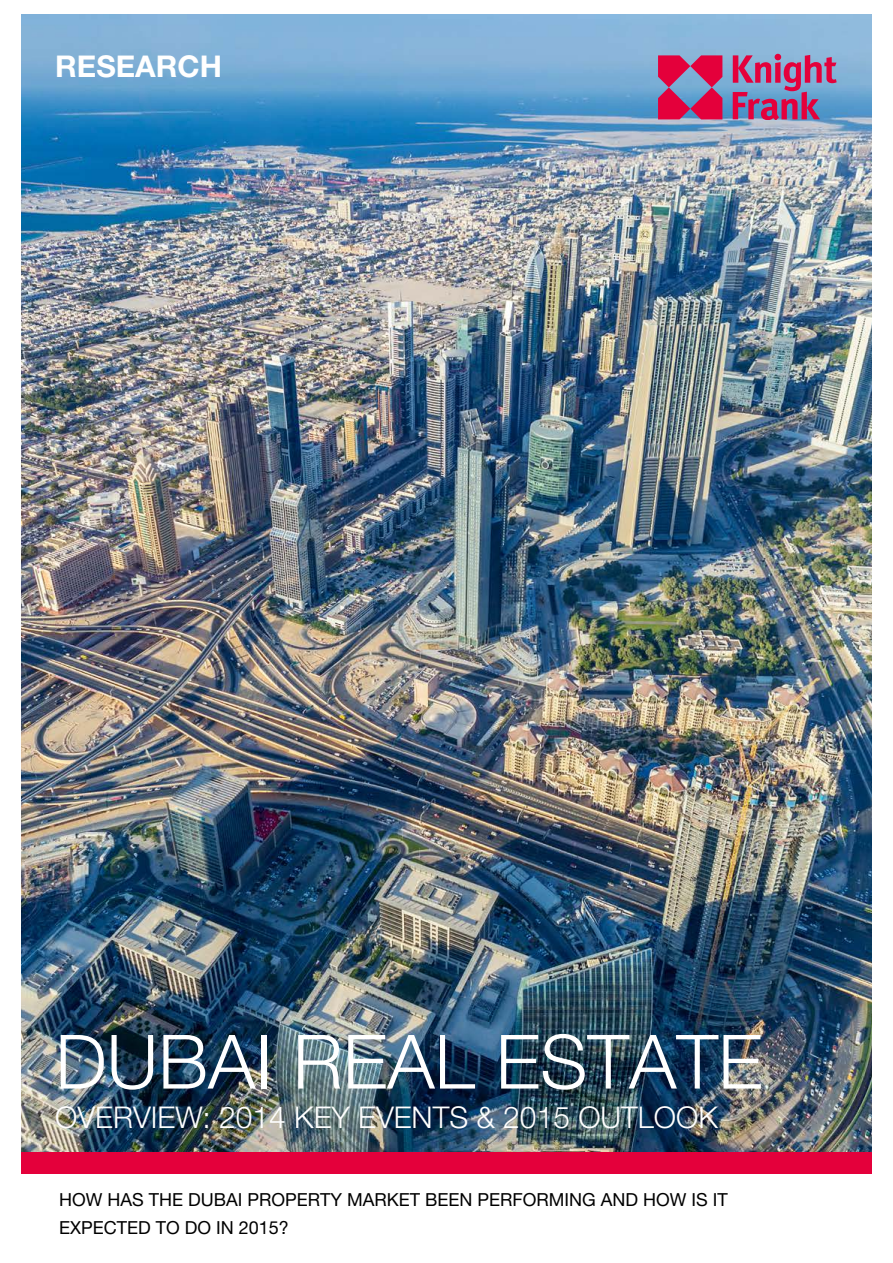
<style>
.page{position:relative;width:893px;height:1263px;background:#fff}
.page>*{position:absolute;margin:0;border:0;box-sizing:border-box;transform-origin:0 0}
.t1{font:300 75px "Helvetica Neue LT Std";color:#fff}
.t2{font:300 30px "Helvetica Neue LT Std";color:#fff}
.t3{font:700 30px "Helvetica Neue LT Std";color:#fff}
.t4{font:18px/28px "Helvetica Neue LT Std";color:#000}
</style>
<div class="page">
<img style="left:21px;top:15px;width:851px;height:1137px">
<svg style="left:658px;top:55px;width:64px;height:64px;background:#bc396e"></svg>
<svg style="left:733px;top:54px;width:104px;height:65px;background:#9b6999"></svg>
<div style="left:21px;top:1152px;width:851px;height:22px;background:#e4003b"></div>
<h2 class="t3" style="left:55px;top:47px;width:168px">RESEARCH</h2>
<h1 class="t1" style="left:55px;top:1016px;width:709px">DUBAI REAL ESTATE</h1>
<h2 class="t2" style="left:55px;top:1099px;width:664px">OVERVIEW: 2014 KEY EVENTS &amp; 2015 OUTLOOK</h2>
<p class="t4" style="left:59px;top:1185px;width:670px">HOW HAS THE DUBAI PROPERTY MARKET BEEN PERFORMING AND HOW IS IT<br>EXPECTED TO DO IN 2015?</p>
</div>
